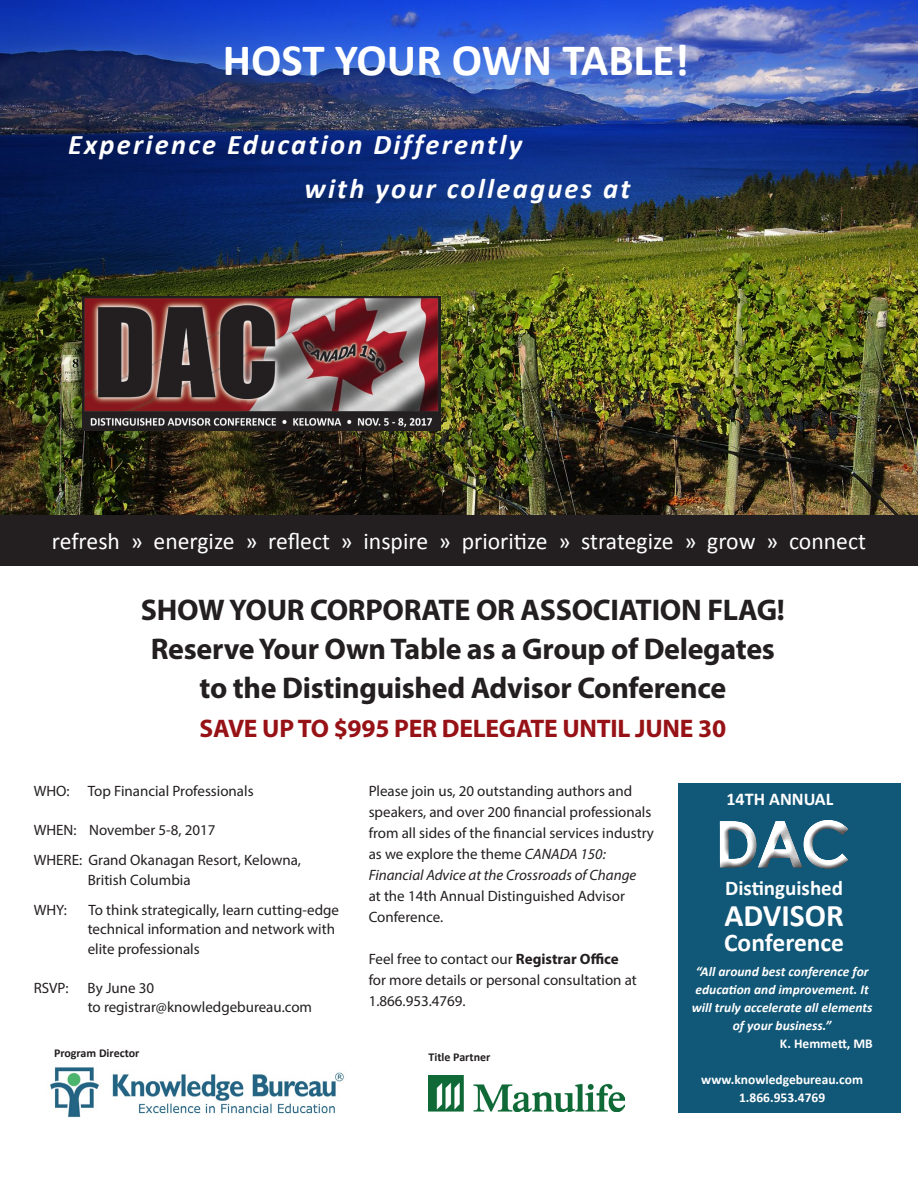
<style>
.page{position:relative;width:918px;height:1188px;background:#fff}
.page>*{position:absolute;margin:0;border:0;box-sizing:border-box;transform-origin:0 0}
.t1{font:700 45px "Calibri";color:#fff}
.t2{font:700 31.5px "Calibri";color:#fff}
.t3{font:700 30px "Myriad Pro";letter-spacing:-.01em;color:#231f20}
.t4{font:italic 700 28.5px "Calibri";letter-spacing:.08em;color:#fff}
.t5{font:700 25.5px "Myriad Pro";letter-spacing:-.01em;color:#971216}
.t6{font:700 25.5px "Calibri";color:#fff}
.t7{font:23.7px "Calibri";color:#fff}
.t8{font:700 21px "Calibri";color:#fff}
.t9{font:700 18px "Calibri";color:#fff}
.t10{font:15px/21px "Myriad Pro";color:#231f20}
.t11{font:italic 700 13.5px/18px "Calibri";color:#fff;text-align:center}
.t12{font:700 13.5px "Calibri";color:#fff}
.table_body{font:700 12px "Calibri";color:#231f20}
.s1{font-style:italic}
.s2{font-weight:700}
</style>
<div class="page">
<img style="left:0;top:0;width:918px;height:566px">
<img style="left:50px;top:1067px;width:294px;height:51px">
<img style="left:429px;top:1075px;width:195px;height:36px">
<img style="left:82px;top:296px;width:359px;height:135px">
<div style="left:0;top:515px;width:918px;height:50px;background:#231f20"></div>
<div style="left:678px;top:784px;width:222px;height:329px;background:#115777"></div>
<div style="left:717px;top:819px;width:132px;height:52px;background:#231f20;opacity:.75"></div>
<p class="t1" style="left:223px;top:31px;width:468px">HOST YOUR OWN TABLE!</p>
<p class="t4" style="left:68px;top:127px;width:456px">Experience Education Differently</p>
<p class="t4" style="left:304px;top:171px;width:327px">with your colleagues at</p>
<p class="t7" style="left:52px;top:526px;width:816px">refresh » energize » reflect » inspire » prioritize » strategize » grow » connect</p>
<p class="t3" style="left:141px;top:591px;width:645px">SHOW YOUR CORPORATE OR ASSOCIATION FLAG!</p>
<p class="t3" style="left:151px;top:630px;width:626px">Reserve Your Own Table as a Group of Delegates</p>
<p class="t3" style="left:200px;top:669px;width:528px">to the Distinguished Advisor Conference</p>
<p class="t5" style="left:200px;top:712px;width:528px">SAVE UP TO $995 PER DELEGATE UNTIL JUNE 30</p>
<p class="t10" style="left:34px;top:781px;width:221px">WHO: Top Financial Professionals</p>
<p class="t10" style="left:34px;top:820px;width:183px">WHEN: November 5-8, 2017</p>
<p class="t10" style="left:34px;top:850px;width:269px">WHERE: Grand Okanagan Resort, Kelowna,</p>
<p class="t10" style="left:88px;top:869px;width:104px">British Columbia</p>
<p class="t10" style="left:34px;top:899px;width:35px">WHY:</p>
<p class="t10" style="left:88px;top:899px;width:252px">To think strategically, learn cutting-edge</p>
<p class="t10" style="left:88px;top:919px;width:249px">technical information and network with</p>
<p class="t10" style="left:88px;top:938px;width:114px">elite professionals</p>
<p class="t10" style="left:34px;top:977px;width:36px">RSVP:</p>
<p class="t10" style="left:88px;top:977px;width:68px">By June 30</p>
<p class="t10" style="left:88px;top:997px;width:226px">to registrar@knowledgebureau.com</p>
<p class="table_body" style="left:54px;top:1045px;width:87px">Program Director</p>
<p class="t10" style="left:369px;top:781px;width:287px">Please join us, 20 outstanding authors and speakers, and over 200 financial professionals from all sides of the financial services industry as we explore the theme <span class="s1">CANADA 150:<br>Financial Advice at the Crossroads of Change<br></span>at the 14th Annual Distinguished Advisor Conference.</p>
<p class="t10" style="left:369px;top:949px;width:270px">Feel free to contact our <span class="s2">Registrar Office </span>for more details or personal consultation at<br>1.866.953.4769.</p>
<p class="table_body" style="left:428px;top:1050px;width:63px">Title Partner</p>
<p class="t9" style="left:727px;top:788px;width:108px">14TH ANNUAL</p>
<p class="t8" style="left:725px;top:874px;width:119px">Distinguished</p>
<p class="t2" style="left:724px;top:895px;width:121px">ADVISOR</p>
<p class="t6" style="left:724px;top:927px;width:121px">Conference</p>
<p class="t11" style="left:692px;top:962px;width:182px">“All around best conference for education and improvement. It will truly accelerate all elements of your business.”</p>
<p class="t12" style="left:780px;top:1034px;width:94px">K. Hemmett, MB</p>
<p class="t12" style="left:701px;top:1070px;width:163px">www.knowledgebureau.com</p>
<p class="t12" style="left:739px;top:1088px;width:88px">1.866.953.4769</p>
</div>
